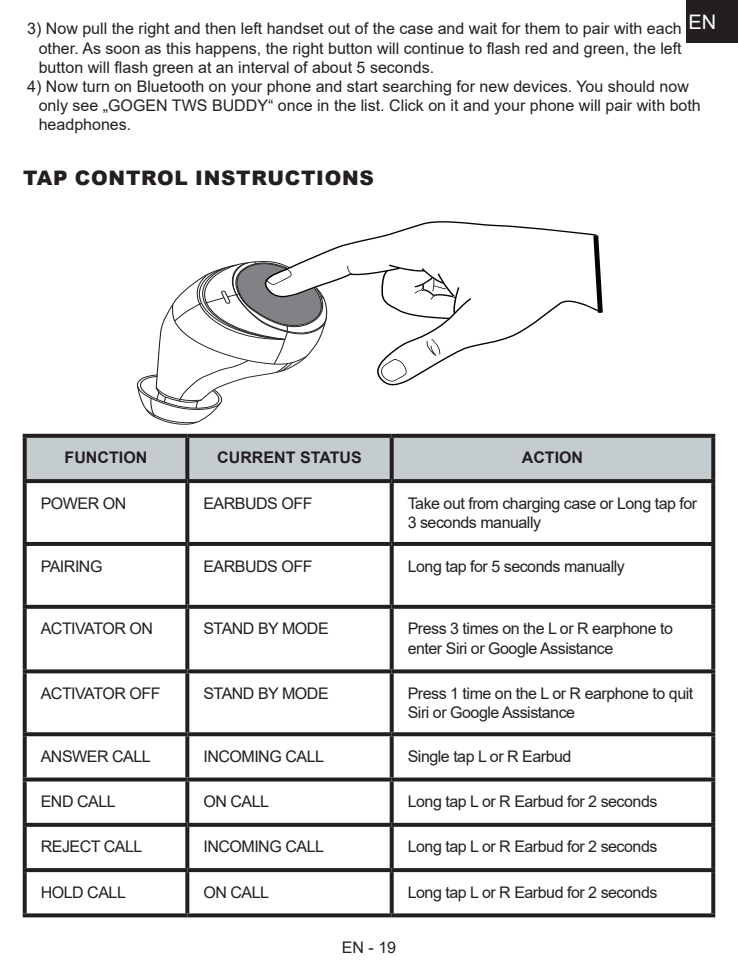
<style>
.page{position:relative;width:738px;height:964px;background:#fff}
.page>*{position:absolute;margin:0;border:0;box-sizing:border-box;transform-origin:0 0}
._2_Podnadpis{font:900 20px "Arial";letter-spacing:.035em;color:#231f20}
.t1{font:20px "Arial";color:#fff}
._3_Text{font:16px/19.2px "Arial";letter-spacing:-.03em;color:#231f20}
.Odrážky_číselný{font:16px/19.2px "Arial";color:#231f20;text-align:justify}
._3_Text-2{font:700 16px "Arial";color:#231f20}
</style>
<div class="page">
<div style="left:685px;top:0;width:52px;height:43px;background:#231f20"></div>
<div style="left:27px;top:438px;width:683px;height:41px;background:#c5cccf"></div>
<svg style="left:23px;top:434px;width:164px;height:4px"></svg>
<svg style="left:23px;top:438px;width:4px;height:41px"></svg>
<svg style="left:187px;top:434px;width:204px;height:4px"></svg>
<svg style="left:185px;top:438px;width:4px;height:41px"></svg>
<svg style="left:391px;top:434px;width:323px;height:4px"></svg>
<svg style="left:389px;top:438px;width:4px;height:41px"></svg>
<svg style="left:710px;top:438px;width:4px;height:41px"></svg>
<svg style="left:23px;top:479px;width:164px;height:4px"></svg>
<svg style="left:23px;top:483px;width:4px;height:59px"></svg>
<svg style="left:187px;top:479px;width:204px;height:4px"></svg>
<svg style="left:185px;top:483px;width:4px;height:59px"></svg>
<svg style="left:391px;top:479px;width:323px;height:4px"></svg>
<svg style="left:389px;top:483px;width:4px;height:59px"></svg>
<svg style="left:710px;top:483px;width:4px;height:59px"></svg>
<hr style="left:23px;top:542px;width:164px;height:4px;background:#231f20">
<svg style="left:23px;top:546px;width:4px;height:59px"></svg>
<hr style="left:187px;top:542px;width:204px;height:4px;background:#231f20">
<svg style="left:185px;top:546px;width:4px;height:59px"></svg>
<hr style="left:391px;top:542px;width:323px;height:4px;background:#231f20">
<svg style="left:389px;top:546px;width:4px;height:59px"></svg>
<svg style="left:710px;top:546px;width:4px;height:59px"></svg>
<svg style="left:23px;top:605px;width:164px;height:4px"></svg>
<svg style="left:23px;top:609px;width:4px;height:60px"></svg>
<svg style="left:187px;top:605px;width:204px;height:4px"></svg>
<svg style="left:185px;top:609px;width:4px;height:60px"></svg>
<svg style="left:391px;top:605px;width:323px;height:4px"></svg>
<svg style="left:389px;top:609px;width:4px;height:60px"></svg>
<svg style="left:711px;top:609px;width:3px;height:60px"></svg>
<svg style="left:23px;top:669px;width:164px;height:4px"></svg>
<svg style="left:23px;top:673px;width:4px;height:59px"></svg>
<svg style="left:187px;top:669px;width:204px;height:4px"></svg>
<svg style="left:185px;top:673px;width:4px;height:59px"></svg>
<svg style="left:391px;top:669px;width:323px;height:4px"></svg>
<svg style="left:389px;top:673px;width:4px;height:59px"></svg>
<svg style="left:710px;top:673px;width:4px;height:59px"></svg>
<svg style="left:23px;top:732px;width:164px;height:4px"></svg>
<svg style="left:23px;top:736px;width:4px;height:41px"></svg>
<svg style="left:187px;top:732px;width:204px;height:4px"></svg>
<svg style="left:185px;top:736px;width:4px;height:41px"></svg>
<svg style="left:391px;top:732px;width:323px;height:4px"></svg>
<svg style="left:389px;top:736px;width:4px;height:41px"></svg>
<svg style="left:710px;top:736px;width:4px;height:41px"></svg>
<svg style="left:23px;top:777px;width:164px;height:4px"></svg>
<svg style="left:23px;top:781px;width:4px;height:42px"></svg>
<svg style="left:187px;top:777px;width:204px;height:4px"></svg>
<svg style="left:185px;top:781px;width:4px;height:42px"></svg>
<svg style="left:391px;top:777px;width:323px;height:4px"></svg>
<svg style="left:389px;top:781px;width:4px;height:42px"></svg>
<svg style="left:710px;top:781px;width:4px;height:42px"></svg>
<svg style="left:23px;top:823px;width:164px;height:4px"></svg>
<svg style="left:23px;top:827px;width:4px;height:41px"></svg>
<svg style="left:187px;top:823px;width:204px;height:4px"></svg>
<svg style="left:185px;top:827px;width:4px;height:41px"></svg>
<svg style="left:391px;top:823px;width:323px;height:4px"></svg>
<svg style="left:389px;top:827px;width:4px;height:41px"></svg>
<svg style="left:711px;top:827px;width:3px;height:41px"></svg>
<svg style="left:23px;top:868px;width:164px;height:4px"></svg>
<svg style="left:23px;top:872px;width:4px;height:41px"></svg>
<svg style="left:187px;top:868px;width:204px;height:4px"></svg>
<svg style="left:185px;top:872px;width:4px;height:41px"></svg>
<svg style="left:391px;top:868px;width:323px;height:4px"></svg>
<svg style="left:389px;top:872px;width:4px;height:41px"></svg>
<svg style="left:710px;top:872px;width:4px;height:41px"></svg>
<svg style="left:23px;top:913px;width:164px;height:4px"></svg>
<svg style="left:187px;top:913px;width:204px;height:4px"></svg>
<svg style="left:391px;top:913px;width:323px;height:4px"></svg>
<svg style="left:136px;top:221px;width:466px;height:204px"></svg>
<p class="t1" style="left:688px;top:9px;width:29px">EN</p>
<p class="Odrážky_číselný" style="left:39px;top:19px;width:644px;text-indent:-12px">3) Now pull the right and then left handset out of the case and wait for them to pair with each other. As soon as this happens, the right button will continue to flash red and green, the left button will flash green at an interval of about 5 seconds.</p>
<p class="Odrážky_číselný" style="left:39px;top:77px;width:663px;text-align:left;text-indent:-12px">4) Now turn on Bluetooth on your phone and start searching for new devices. You should now only see „GOGEN TWS BUDDY“ once in the list. Click on it and your phone will pair with both headphones.</p>
<p class="_2_Podnadpis" style="left:23px;top:163px;width:352px">TAP CONTROL INSTRUCTIONS</p>
<p class="_3_Text-2" style="left:65px;top:446px;width:84px">FUNCTION</p>
<p class="_3_Text-2" style="left:217px;top:446px;width:146px">CURRENT STATUS</p>
<p class="_3_Text-2" style="left:521px;top:446px;width:63px">ACTION</p>
<p class="_3_Text" style="left:41px;top:493px;width:87px">POWER ON</p>
<p class="_3_Text" style="left:203px;top:493px;width:110px">EARBUDS OFF</p>
<p class="_3_Text" style="left:407px;top:493px;width:291px">Take out from charging case or Long tap for<br>3 seconds manually</p>
<p class="_3_Text" style="left:41px;top:556px;width:63px">PAIRING</p>
<p class="_3_Text" style="left:203px;top:556px;width:110px">EARBUDS OFF</p>
<p class="_3_Text" style="left:407px;top:556px;width:218px">Long tap for 5 seconds manually</p>
<p class="_3_Text" style="left:41px;top:619px;width:114px">ACTIVATOR ON</p>
<p class="_3_Text" style="left:203px;top:619px;width:127px">STAND BY MODE</p>
<p class="_3_Text" style="left:407px;top:619px;width:266px">Press 3 times on the L or R earphone to</p>
<p class="_3_Text" style="left:407px;top:638px;width:207px">enter Siri or Google Assistance</p>
<p class="_3_Text" style="left:41px;top:684px;width:121px">ACTIVATOR OFF</p>
<p class="_3_Text" style="left:203px;top:684px;width:127px">STAND BY MODE</p>
<p class="_3_Text" style="left:407px;top:684px;width:287px">Press 1 time on the L or R earphone to quit</p>
<p class="_3_Text" style="left:407px;top:703px;width:169px">Siri or Google Assistance</p>
<p class="_3_Text" style="left:41px;top:746px;width:111px">ANSWER CALL</p>
<p class="_3_Text" style="left:203px;top:746px;width:122px">INCOMING CALL</p>
<p class="_3_Text" style="left:407px;top:746px;width:165px">Single tap L or R Earbud</p>
<p class="_3_Text" style="left:41px;top:792px;width:76px">END CALL</p>
<p class="_3_Text" style="left:203px;top:792px;width:67px">ON CALL</p>
<p class="_3_Text" style="left:407px;top:792px;width:251px">Long tap L or R Earbud for 2 seconds</p>
<p class="_3_Text" style="left:41px;top:837px;width:103px">REJECT CALL</p>
<p class="_3_Text" style="left:203px;top:837px;width:122px">INCOMING CALL</p>
<p class="_3_Text" style="left:407px;top:837px;width:251px">Long tap L or R Earbud for 2 seconds</p>
<p class="_3_Text" style="left:41px;top:882px;width:87px">HOLD CALL</p>
<p class="_3_Text" style="left:203px;top:882px;width:67px">ON CALL</p>
<p class="_3_Text" style="left:407px;top:882px;width:251px">Long tap L or R Earbud for 2 seconds</p>
<p class="Odrážky_číselný" style="left:341px;top:937px;width:56px">EN - 19</p>
</div>
